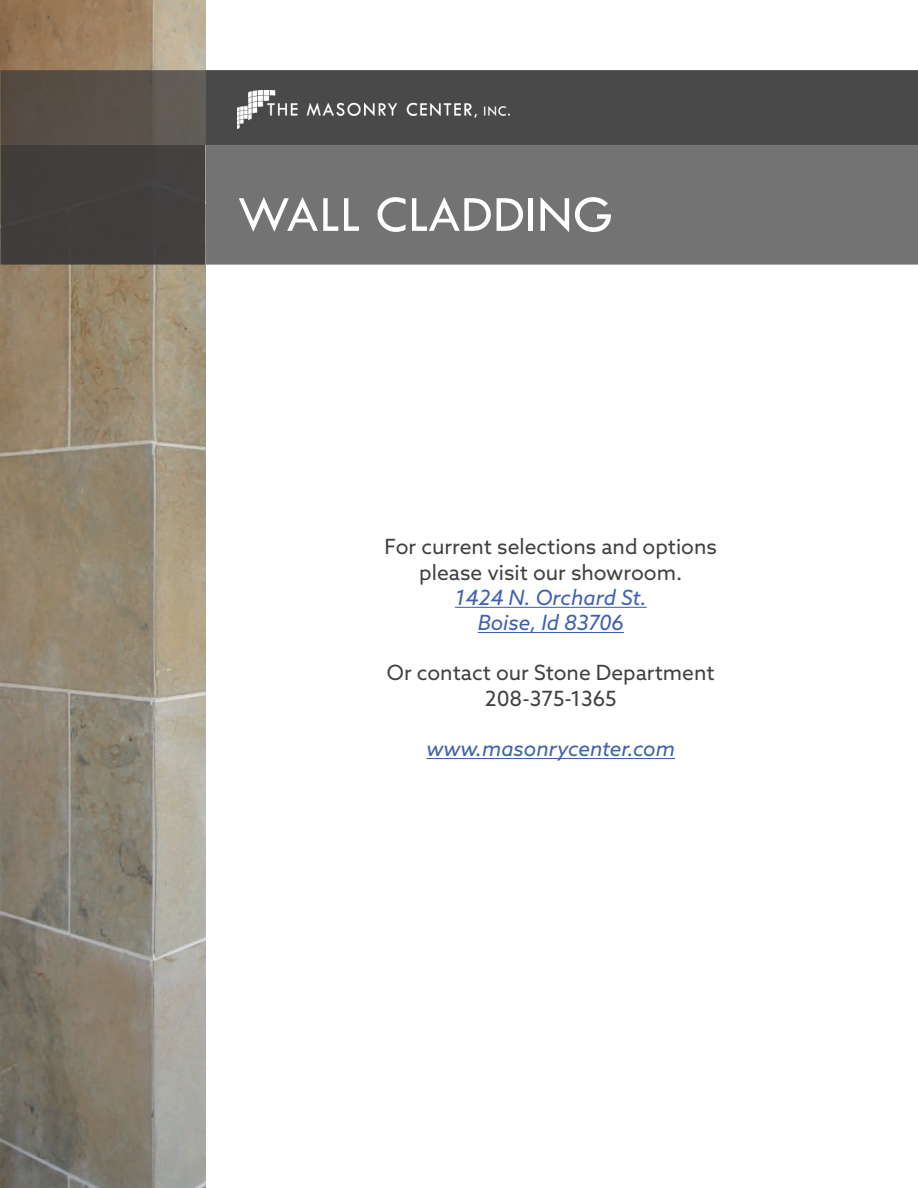
<style>
.page{position:relative;width:918px;height:1188px;background:#fff}
.page>*{position:absolute;margin:0;border:0;box-sizing:border-box;transform-origin:0 0}
.t1{font:52.5px "Tw Cen";letter-spacing:.01em;color:#fff}
.t2{font:21px "Azo Sans";color:#414142}
.t3{font:italic 21px "Azo Sans";color:#4061ad}
</style>
<div class="page">
<div style="left:1px;top:70px;width:917px;height:195px;background:#747374"></div>
<img style="left:1px;top:0;width:204px;height:1188px">
<svg style="left:1px;top:70px;width:917px;height:75px;background:#4e4b4a"></svg>
<img style="left:238px;top:91px;width:271px;height:37px">
<div style="left:1px;top:145px;width:204px;height:120px;background:#413e3d;border:2px solid #383738"></div>
<hr style="left:455px;top:607px;width:192px;height:1px;background:#4061ad">
<hr style="left:478px;top:632px;width:146px;height:1px;background:#4061ad">
<hr style="left:427px;top:758px;width:248px;height:1px;background:#4061ad">
<p class="t1" style="left:238px;top:183px;width:377px">WALL CLADDING</p>
<p class="t2" style="left:385px;top:533px;width:334px">For current selections and options</p>
<p class="t2" style="left:419px;top:558px;width:264px">please visit our showroom.</p>
<p class="t3" style="left:455px;top:584px;width:193px">1424 N. Orchard St.</p>
<p class="t3" style="left:478px;top:609px;width:148px">Boise, Id 83706</p>
<p class="t2" style="left:387px;top:659px;width:329px">Or contact our Stone Department</p>
<p class="t2" style="left:485px;top:684px;width:133px">208-375-1365</p>
<p class="t3" style="left:427px;top:735px;width:250px">www.masonrycenter.com</p>
</div>
